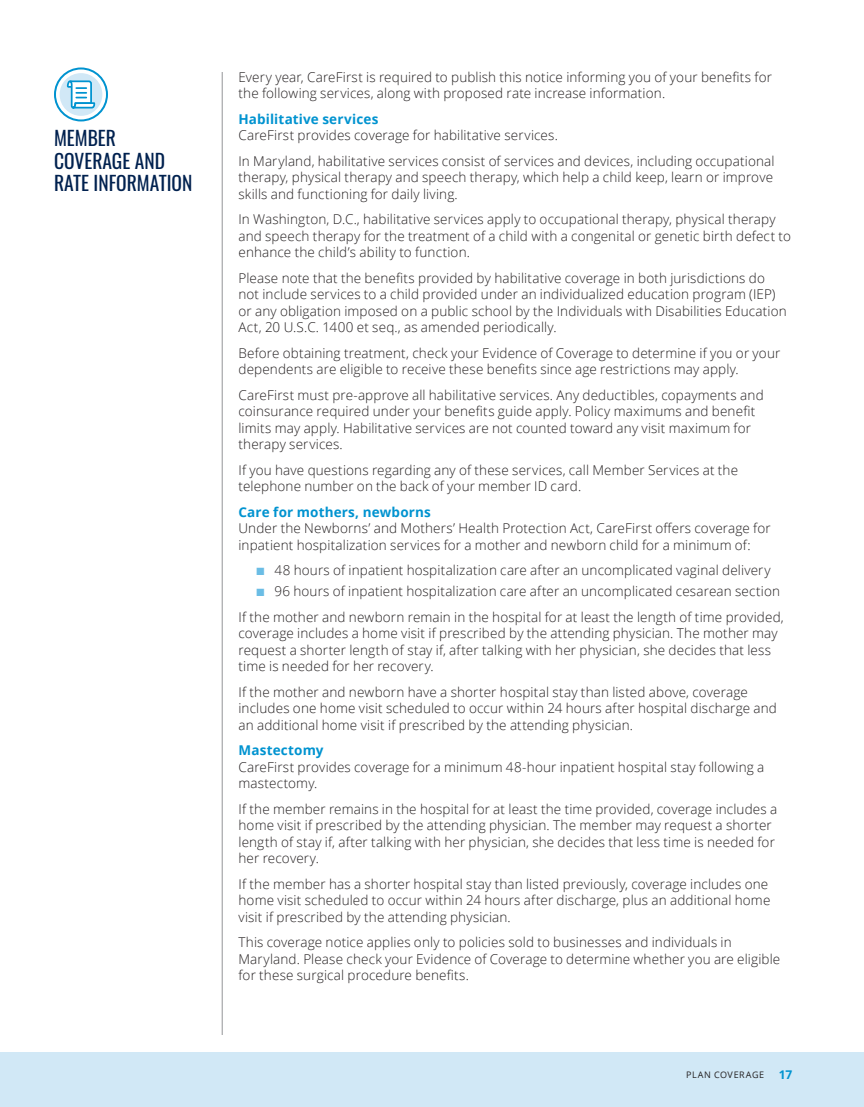
<style>
.page{position:relative;width:864px;height:1107px;background:#fff}
.page>*{position:absolute;margin:0;border:0;box-sizing:border-box;transform-origin:0 0}
.N-Side_title{font:19.5px/22.5px "Oswald";color:#00214f}
.VIT-BodyLight{font:300 13.5px/16.5px "Open Sans";letter-spacing:.01em;color:#231f20}
.VIT-F-H3{font:700 13.5px "Open Sans";letter-spacing:.01em;color:#0093d0}
.VIT-R-Page_Number{font:700 12px "Open Sans";color:#0093d0}
.VIT-R-Footer{font:9px "Open Sans";letter-spacing:.065em;color:#231f20}
.s1{color:#6bbde5}
</style>
<div class="page">
<div style="left:0;top:1052px;width:864px;height:55px;background:#d1e8f6"></div>
<svg style="left:55px;top:68px;width:52px;height:52px"></svg>
<div style="left:54px;top:68px;width:54px;height:53px;border:2px solid #0093d0;border-radius:50%"></div>
<div style="left:60px;top:73px;width:42px;height:43px;background:#d1e8f6;border-radius:50%"></div>
<svg style="left:59px;top:79px;width:37px;height:31px"></svg>
<hr style="left:222px;top:72px;width:1px;height:963px;background:#939598">
<p class="N-Side_title" style="left:54px;top:125px;width:140px">MEMBER<br>COVERAGE AND<br>RATE INFORMATION</p>
<p class="VIT-BodyLight" style="left:238px;top:68px;width:535px">Every year, CareFirst is required to publish this notice informing you of your benefits for the following services, along with proposed rate increase information.</p>
<p class="VIT-F-H3" style="left:238px;top:109px;width:141px">Habilitative services</p>
<p class="VIT-BodyLight" style="left:238px;top:127px;width:321px">CareFirst provides coverage for habilitative services.</p>
<p class="VIT-BodyLight" style="left:238px;top:152px;width:538px;text-align:justify">In Maryland, habilitative services consist of services and devices, including occupational therapy, physical therapy and speech therapy, which help a child keep, learn or improve skills and functioning for daily living.</p>
<p class="VIT-BodyLight" style="left:238px;top:211px;width:554px">In Washington, D.C., habilitative services apply to occupational therapy, physical therapy and speech therapy for the treatment of a child with a congenital or genetic birth defect to enhance the child’s ability to function.</p>
<p class="VIT-BodyLight" style="left:238px;top:269px;width:550px">Please note that the benefits provided by habilitative coverage in both jurisdictions do not include services to a child provided under an individualized education program (IEP) or any obligation imposed on a public school by the Individuals with Disabilities Education Act, 20 U.S.C. 1400 et seq., as amended periodically.</p>
<p class="VIT-BodyLight" style="left:238px;top:344px;width:543px">Before obtaining treatment, check your Evidence of Coverage to determine if you or your dependents are eligible to receive these benefits since age restrictions may apply.</p>
<p class="VIT-BodyLight" style="left:238px;top:386px;width:527px">CareFirst must pre-approve all habilitative services. Any deductibles, copayments and coinsurance required under your benefits guide apply. Policy maximums and benefit limits may apply. Habilitative services are not counted toward any visit maximum for therapy services.</p>
<p class="VIT-BodyLight" style="left:238px;top:461px;width:501px">If you have questions regarding any of these services, call Member Services at the telephone number on the back of your member ID card.</p>
<p class="VIT-F-H3" style="left:238px;top:502px;width:194px">Care for mothers, newborns</p>
<p class="VIT-BodyLight" style="left:238px;top:520px;width:534px">Under the Newborns’ and Mothers’ Health Protection Act, CareFirst offers coverage for inpatient hospitalization services for a mother and newborn child for a minimum of:</p>
<p class="VIT-BodyLight" style="left:256px;top:562px;width:516px"><span class="s1">■</span> 48 hours of inpatient hospitalization care after an uncomplicated vaginal delivery</p>
<p class="VIT-BodyLight" style="left:256px;top:583px;width:525px"><span class="s1">■</span> 96 hours of inpatient hospitalization care after an uncomplicated cesarean section</p>
<p class="VIT-BodyLight" style="left:238px;top:608px;width:547px">If the mother and newborn remain in the hospital for at least the length of time provided, coverage includes a home visit if prescribed by the attending physician. The mother may request a shorter length of stay if, after talking with her physician, she decides that less time is needed for her recovery.</p>
<p class="VIT-BodyLight" style="left:238px;top:683px;width:540px">If the mother and newborn have a shorter hospital stay than listed above, coverage includes one home visit scheduled to occur within 24 hours after hospital discharge and an additional home visit if prescribed by the attending physician.</p>
<p class="VIT-F-H3" style="left:238px;top:741px;width:87px">Mastectomy</p>
<p class="VIT-BodyLight" style="left:238px;top:758px;width:527px">CareFirst provides coverage for a minimum 48-hour inpatient hospital stay following a mastectomy.</p>
<p class="VIT-BodyLight" style="left:238px;top:800px;width:540px">If the member remains in the hospital for at least the time provided, coverage includes a home visit if prescribed by the attending physician. The member may request a shorter length of stay if, after talking with her physician, she decides that less time is needed for her recovery.</p>
<p class="VIT-BodyLight" style="left:238px;top:875px;width:533px">If the member has a shorter hospital stay than listed previously, coverage includes one home visit scheduled to occur within 24 hours after discharge, plus an additional home visit if prescribed by the attending physician.</p>
<p class="VIT-BodyLight" style="left:238px;top:934px;width:543px">This coverage notice applies only to policies sold to businesses and individuals in<br>Maryland. Please check your Evidence of Coverage to determine whether you are eligible for these surgical procedure benefits.</p>
<p class="VIT-R-Footer" style="left:686px;top:1068px;width:80px">PLAN COVERAGE</p>
<p class="VIT-R-Page_Number" style="left:779px;top:1066px;width:15px">17</p>
</div>
